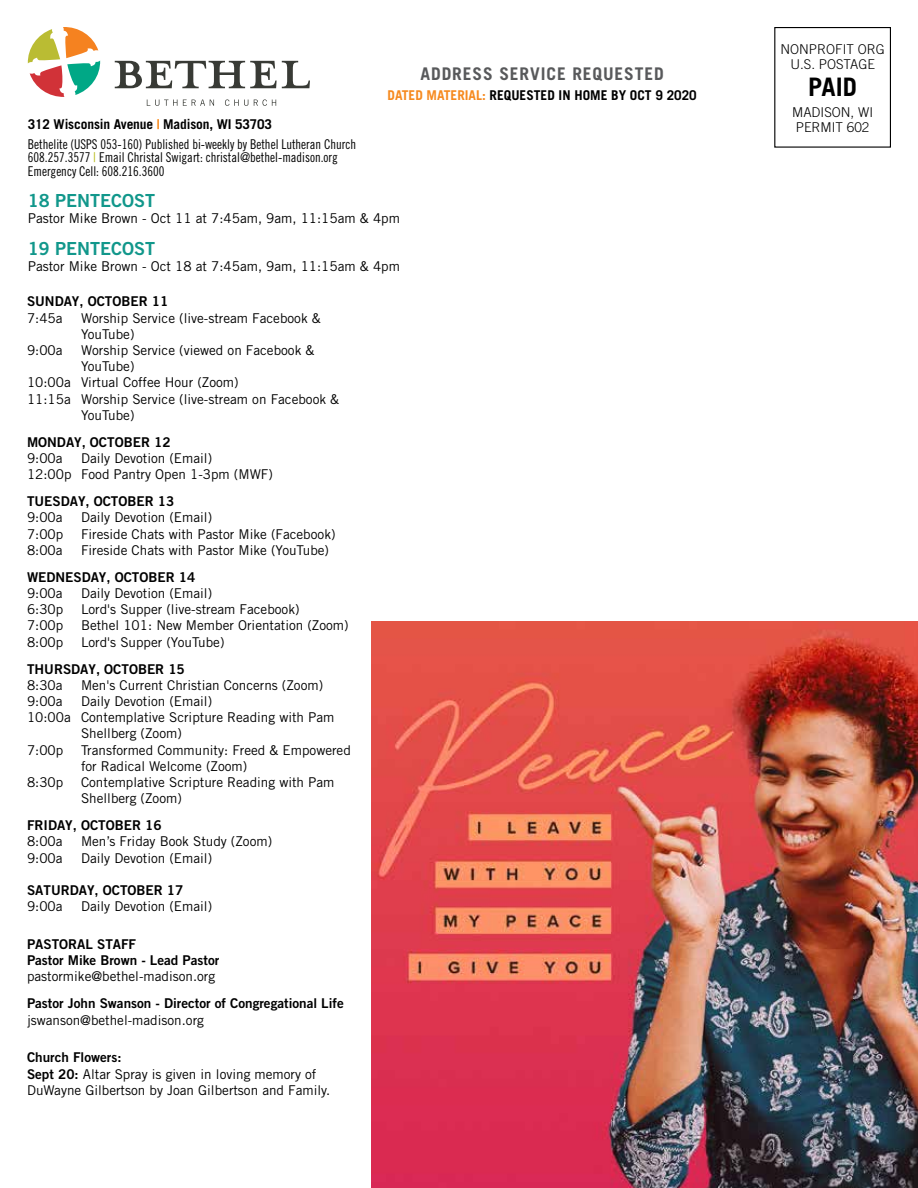
<style>
.page{position:relative;width:918px;height:1188px;background:#fff}
.page>*{position:absolute;margin:0;border:0;box-sizing:border-box;transform-origin:0 0}
.t1{font:700 25.5px "Trade Gothic";color:#000}
.t2{font:18px "Trade Gothic Bold Two";color:#11978b}
.t3{font:700 17.4px "Trade Gothic";letter-spacing:.05em;color:#58595b}
.t4{font:13.5px/16.2px "Trade Gothic";color:#000}
.t5{font:13.5px/16.2px "Trade Gothic Bold Two";color:#000}
.t6{font:13.5px/13.5px "Trade Gothic Cond Eighteen";color:#000;scale:.95 1}
.t7{font:700 13.5px "Trade Gothic";letter-spacing:-.01em;color:#000}
.t8{font:300 13.5px/15px "Trade Gothic";color:#000;text-align:center}
.s1{color:#f68a1f}
.s2{color:#b7ba19}
.s3{font-family:"Trade Gothic Bold Two"}
</style>
<div class="page">
<svg style="left:28px;top:27px;width:73px;height:70px"></svg>
<svg style="left:115px;top:61px;width:195px;height:27px"></svg>
<svg style="left:147px;top:100px;width:67px;height:6px"></svg>
<svg style="left:225px;top:99px;width:23px;height:7px"></svg>
<svg style="left:254px;top:99px;width:22px;height:7px"></svg>
<div style="left:774px;top:27px;width:117px;height:121px;border:1px solid #000"></div>
<img style="left:372px;top:621px;width:546px;height:567px">
<p class="t7" style="left:28px;top:116px;width:246px">312 Wisconsin Avenue <span class="s1">|</span> Madison, WI 53703</p>
<p class="t6" style="left:28px;top:137px;width:347px">Bethelite (USPS 053-160) Published bi-weekly by Bethel Lutheran Church<br>608.257.3577 <span class="s2">|</span> Email Christal Swigart: christal@bethel-madison.org<br>Emergency Cell: 608.216.3600</p>
<p class="t3" style="left:421px;top:63px;width:245px">ADDRESS SERVICE REQUESTED</p>
<p class="t7" style="left:388px;top:87px;width:311px"><span class="s1">DATED MATERIAL:</span> REQUESTED IN HOME BY OCT 9 2020</p>
<h2 class="t2" style="left:28px;top:189px;width:129px">18 PENTECOST</h2>
<p class="t4" style="left:28px;top:210px;width:374px">Pastor Mike Brown - Oct 11 at 7:45am, 9am, 11:15am &amp; 4pm</p>
<h2 class="t2" style="left:28px;top:238px;width:129px">19 PENTECOST</h2>
<p class="t4" style="left:28px;top:258px;width:374px">Pastor Mike Brown - Oct 18 at 7:45am, 9am, 11:15am &amp; 4pm</p>
<p class="t5" style="left:27px;top:293px;width:143px">SUNDAY, OCTOBER 11</p>
<p class="t4" style="left:27px;top:310px;width:37px">7:45a</p>
<p class="t4" style="left:81px;top:310px;width:241px">Worship Service (live-stream Facebook &amp;<br>YouTube)</p>
<p class="t4" style="left:27px;top:342px;width:37px">9:00a</p>
<p class="t4" style="left:81px;top:342px;width:235px">Worship Service (viewed on Facebook &amp;</p>
<p class="t4" style="left:81px;top:358px;width:55px">YouTube)</p>
<p class="t4" style="left:27px;top:374px;width:213px">10:00a Virtual Coffee Hour (Zoom)</p>
<p class="t4" style="left:27px;top:391px;width:314px">11:15a Worship Service (live-stream on Facebook &amp;</p>
<p class="t4" style="left:81px;top:407px;width:55px">YouTube)</p>
<p class="t5" style="left:27px;top:434px;width:145px">MONDAY, OCTOBER 12</p>
<p class="t4" style="left:27px;top:450px;width:37px">9:00a</p>
<p class="t4" style="left:27px;top:450px;width:247px;text-align:center">Daily Devotion (Email)<br>12:00p Food Pantry Open 1-3pm (MWF)</p>
<p class="t5" style="left:27px;top:493px;width:149px">TUESDAY, OCTOBER 13</p>
<p class="t4" style="left:27px;top:509px;width:37px">9:00a</p>
<p class="t4" style="left:81px;top:509px;width:133px">Daily Devotion (Email)</p>
<p class="t4" style="left:27px;top:526px;width:38px">7:00p</p>
<p class="t4" style="left:81px;top:526px;width:256px">Fireside Chats with Pastor Mike (Facebook)</p>
<p class="t4" style="left:27px;top:542px;width:37px">8:00a</p>
<p class="t4" style="left:81px;top:542px;width:250px">Fireside Chats with Pastor Mike (YouTube)</p>
<p class="t5" style="left:27px;top:569px;width:170px">WEDNESDAY, OCTOBER 14</p>
<p class="t4" style="left:27px;top:585px;width:37px">9:00a</p>
<p class="t4" style="left:81px;top:585px;width:133px">Daily Devotion (Email)</p>
<p class="t4" style="left:27px;top:601px;width:38px">6:30p</p>
<p class="t4" style="left:81px;top:601px;width:220px">Lord's Supper (live-stream Facebook)</p>
<p class="t4" style="left:27px;top:617px;width:38px">7:00p</p>
<p class="t4" style="left:81px;top:617px;width:269px">Bethel 101: New Member Orientation (Zoom)</p>
<p class="t4" style="left:27px;top:634px;width:38px">8:00p</p>
<p class="t4" style="left:81px;top:634px;width:145px">Lord's Supper (YouTube)</p>
<p class="t5" style="left:27px;top:661px;width:159px">THURSDAY, OCTOBER 15</p>
<p class="t4" style="left:27px;top:677px;width:37px">8:30a</p>
<p class="t4" style="left:81px;top:677px;width:244px">Men's Current Christian Concerns (Zoom)</p>
<p class="t4" style="left:27px;top:693px;width:37px">9:00a</p>
<p class="t4" style="left:81px;top:693px;width:133px">Daily Devotion (Email)</p>
<p class="t4" style="left:27px;top:709px;width:309px">10:00a Contemplative Scripture Reading with Pam</p>
<p class="t4" style="left:81px;top:725px;width:102px">Shellberg (Zoom)</p>
<p class="t4" style="left:27px;top:742px;width:38px">7:00p</p>
<p class="t4" style="left:81px;top:742px;width:271px">Transformed Community: Freed &amp; Empowered for Radical Welcome (Zoom)</p>
<p class="t4" style="left:27px;top:774px;width:38px">8:30p</p>
<p class="t4" style="left:81px;top:774px;width:255px">Contemplative Scripture Reading with Pam<br>Shellberg (Zoom)</p>
<p class="t5" style="left:27px;top:817px;width:136px">FRIDAY, OCTOBER 16</p>
<p class="t4" style="left:27px;top:833px;width:37px">8:00a</p>
<p class="t4" style="left:81px;top:833px;width:193px">Men’s Friday Book Study (Zoom)</p>
<p class="t4" style="left:27px;top:850px;width:37px">9:00a</p>
<p class="t4" style="left:81px;top:850px;width:133px">Daily Devotion (Email)</p>
<p class="t5" style="left:27px;top:882px;width:158px">SATURDAY, OCTOBER 17</p>
<p class="t4" style="left:27px;top:898px;width:37px">9:00a</p>
<p class="t4" style="left:81px;top:898px;width:133px">Daily Devotion (Email)</p>
<p class="t5" style="left:27px;top:936px;width:194px">PASTORAL STAFF<br>Pastor Mike Brown - Lead Pastor</p>
<p class="t4" style="left:27px;top:968px;width:190px">pastormike@bethel-madison.org</p>
<p class="t5" style="left:27px;top:995px;width:318px">Pastor John Swanson - Director of Congregational Life</p>
<p class="t4" style="left:27px;top:1012px;width:178px">jswanson@bethel-madison.org</p>
<p class="t5" style="left:27px;top:1049px;width:96px">Church Flowers:</p>
<p class="t4" style="left:27px;top:1066px;width:305px"><span class="s3">Sept 20:</span> Altar Spray is given in loving memory of<br>DuWayne Gilbertson by Joan Gilbertson and Family.</p>
<p class="t8" style="left:780px;top:41px;width:106px">NONPROFIT ORG<br>U.S. POSTAGE</p>
<h1 class="t1" style="left:808px;top:71px;width:50px">PAID</h1>
<p class="t8" style="left:792px;top:104px;width:83px;text-align:left">MADISON, WI<br>PERMIT 602</p>
</div>
